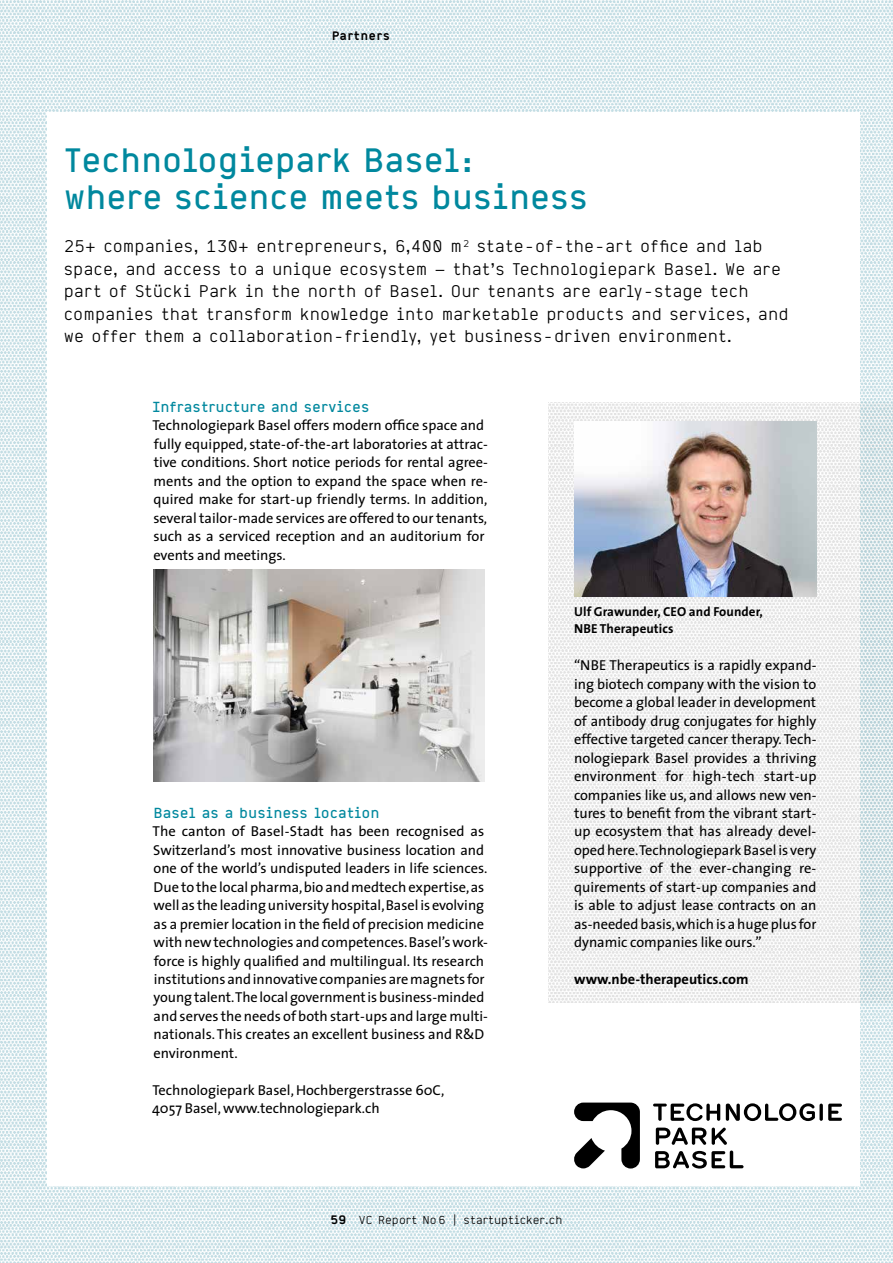
<style>
.page{position:relative;width:893px;height:1263px;background:#fff}
.page>*{position:absolute;margin:0;border:0;box-sizing:border-box;transform-origin:0 0}
.H2_Titel{font:700 33px/36.9px "Deck";letter-spacing:-.01em;color:#00889e}
.PR_Lead{font:16.5px/22.5px "Deck";letter-spacing:.01em;color:#000}
.LT_theSans_oEinzug{font:14.4px/18.5px "The Sans";color:#000}
.LT_theSans_oEinzug-2{font:700 14.4px "The Sans";color:#000}
.Zwischentitel{font:700 14.25px "Deck";color:#00889e}
.PR_Bildlegende{font:700 13.05px "The Sans";letter-spacing:.005em;color:#000}
.t1{font:900 12px "Deck";letter-spacing:.02em;color:#000}
.t2{font:11.25px "Deck";letter-spacing:.01em;color:#000}
.s1{font-weight:900;font-size:12px}
</style>
<div class="page">
<img style="left:0;top:0;width:893px;height:1263px">
<div style="left:47px;top:112px;width:812px;height:1074px;background:#fff"></div>
<svg style="left:653px;top:1103px;width:67px;height:18px"></svg>
<svg style="left:726px;top:1103px;width:89px;height:18px"></svg>
<svg style="left:819px;top:1103px;width:4px;height:18px"></svg>
<svg style="left:828px;top:1103px;width:14px;height:18px"></svg>
<svg style="left:655px;top:1127px;width:88px;height:41px"></svg>
<svg style="left:574px;top:1102px;width:66px;height:66px"></svg>
<img style="left:549px;top:403px;width:344px;height:599px">
<img style="left:153px;top:570px;width:332px;height:211px">
<img style="left:574px;top:422px;width:242px;height:174px">
<p class="t1" style="left:332px;top:28px;width:60px">Partners</p>
<p class="H2_Titel" style="left:64px;top:141px;width:526px">Technologiepark Basel:<br>where science meets business</p>
<p class="PR_Lead" style="left:64px;top:235px;width:726px">25+ companies, 130+ entrepreneurs, 6,400 m<sup>2</sup> state-of-the-art office and lab space, and access to a unique ecosystem – that’s Technologiepark Basel. We are part of Stücki Park in the north of Basel. Our tenants are early-stage tech companies that transform knowledge into marketable products and services, and we offer them a collaboration-friendly, yet business-driven environment.</p>
<p class="Zwischentitel" style="left:153px;top:397px;width:218px">Infrastructure and services</p>
<p class="LT_theSans_oEinzug" style="left:152px;top:416px;width:337px">Technologiepark Basel offers modern office space and fully equipped, state-of-the-art laboratories at attrac&shy;tive conditions. Short notice periods for rental agree&shy;ments and the option to expand the space when re&shy;quired make for start-up friendly terms. In addition, several tailor-made services are offered to our tenants, such as a serviced reception and an auditorium for events and meetings.</p>
<p class="Zwischentitel" style="left:153px;top:803px;width:228px">Basel as a business location</p>
<p class="LT_theSans_oEinzug" style="left:152px;top:822px;width:337px">The canton of Basel-Stadt has been recognised as Switzerland’s most innovative business location and one of the world’s undisputed leaders in life sciences.<br>Due to the local pharma, bio and medtech expertise, as well as the leading university hospital, Basel is evolving as a premier location in the field of precision medicine with new technologies and competences. Basel’s work&shy;force is highly qualified and multilingual. Its research institutions and innovative companies are magnets for young talent. The local government is business-minded and serves the needs of both start-ups and large multi&shy;nationals. This creates an excellent business and R&amp;D environment.</p>
<p class="LT_theSans_oEinzug" style="left:152px;top:1080px;width:294px">Technologiepark Basel, Hochbergerstrasse 60C,<br>4057 Basel, www.technologiepark.ch</p>
<p class="PR_Bildlegende" style="left:574px;top:601px;width:190px">Ulf Grawunder, CEO and Founder,</p>
<p class="PR_Bildlegende" style="left:574px;top:617px;width:101px">NBE Therapeutics</p>
<p class="LT_theSans_oEinzug" style="left:574px;top:656px;width:244px;text-align:justify">“NBE Therapeutics is a rapidly expand&shy;ing biotech company with the vision to become a global leader in development of antibody drug conjugates for highly effective targeted cancer therapy. Tech&shy;nologiepark Basel provides a thriving environment for high-tech start-up companies like us, and allows new ven&shy;tures to benefit from the vibrant start&shy;up ecosystem that has already devel&shy;oped here. Technologiepark Basel is very supportive of the ever-changing re&shy;quirements of start-up companies and is able to adjust lease contracts on an as-needed basis, which is a huge plus for dynamic companies like ours.”</p>
<p class="LT_theSans_oEinzug-2" style="left:574px;top:967px;width:176px">www.nbe-therapeutics.com</p>
<p class="t2" style="left:331px;top:1213px;width:233px"><span class="s1">59</span> VC Report No6 | startupticker.ch</p>
</div>
